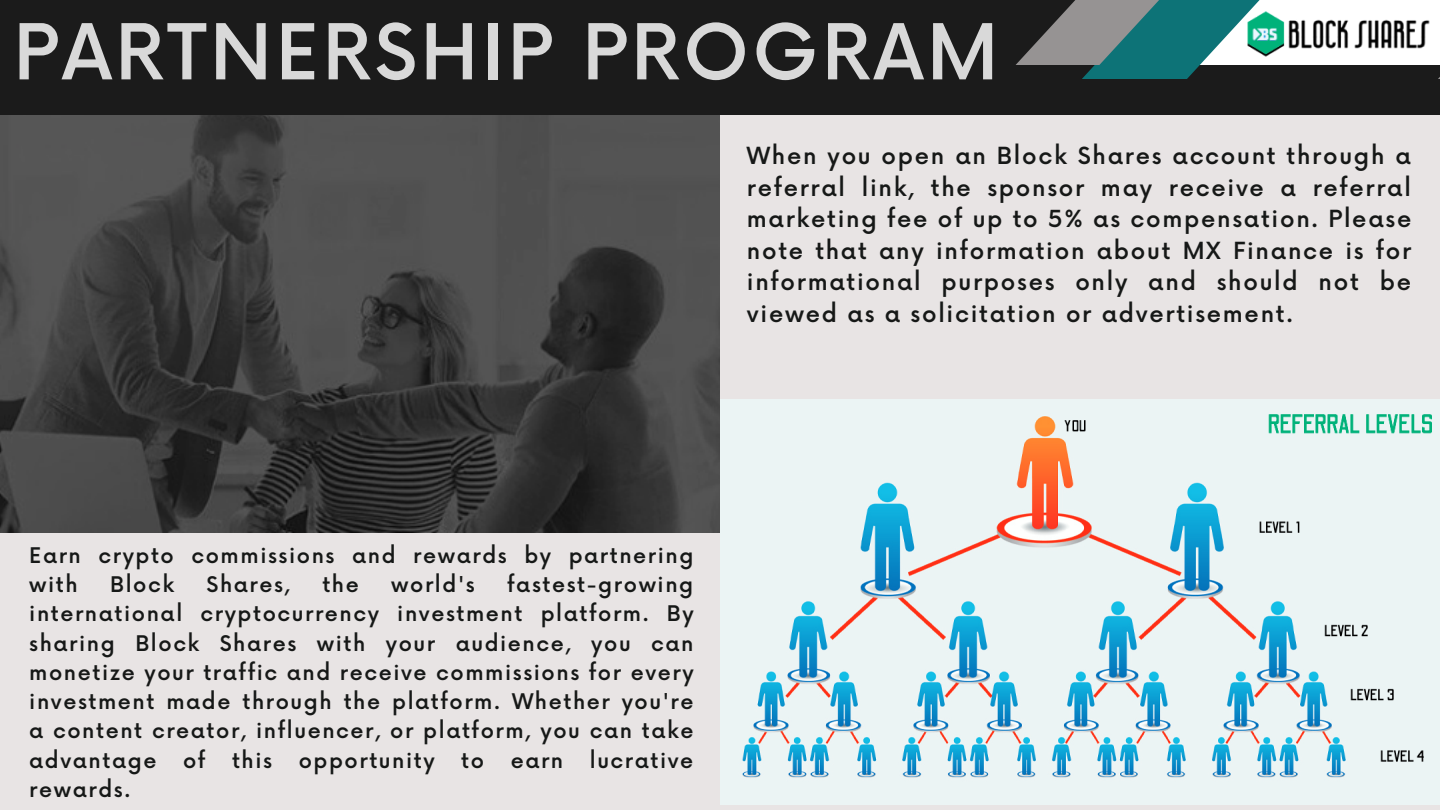
<style>
.page{position:relative;width:1440px;height:810px;background:#e8e4e4}
.page>*{position:absolute;margin:0;border:0;box-sizing:border-box;transform-origin:0 0}
.t1{font:500 75px "Now";letter-spacing:.045em;color:#d9d9d9}
.t2{font:500 23px/31.5px "Now";letter-spacing:.075em;color:#161817;text-align:justify}
.t3{font:500 21px/29.2px "Now";letter-spacing:.075em;color:#161817}
</style>
<div class="page">
<img style="left:0;top:115px;width:720px;height:418px">
<div style="left:0;top:0;width:1439px;height:115px;background:#1b1b1b"></div>
<img style="left:720px;top:399px;width:720px;height:405px">
<svg style="left:1015px;top:0;width:425px;height:79px"></svg>
<img style="left:1245px;top:9px;width:187px;height:51px">
<h1 class="t1" style="left:13px;top:12px;width:986px">PARTNERSHIP PROGRAM</h1>
<p class="t2" style="left:747px;top:142px;width:666px">When you open an Block Shares account through a referral link, the sponsor may receive a referral marketing fee of up to 5% as compensation. Please note that any information about MX Finance is for informational purposes only and should not be viewed as a solicitation or advertisement.</p>
<p class="t3" style="left:29px;top:542px;width:666px">Earn crypto commissions and rewards by partnering with</p>
<p class="t3" style="left:29px;top:571px;width:666px;text-align:justify;text-indent:478px">fastest-growing international cryptocurrency investment platform. By sharing Block Shares with your audience, you can monetize your traffic and receive commissions for every investment made through the platform. Whether you're a content creator, influencer, or platform, you can take advantage</p>
<p class="t3" style="left:110px;top:571px;width:65px">Block</p>
<p class="t3" style="left:207px;top:571px;width:85px">Shares,</p>
<p class="t3" style="left:322px;top:571px;width:38px">the</p>
<p class="t3" style="left:391px;top:571px;width:85px">world's</p>
<p class="t3" style="left:183px;top:747px;width:24px">of</p>
<p class="t3" style="left:232px;top:747px;width:42px">this</p>
<p class="t3" style="left:299px;top:747px;width:137px">opportunity</p>
<p class="t3" style="left:461px;top:747px;width:24px">to</p>
<p class="t3" style="left:511px;top:747px;width:54px">earn</p>
<p class="t3" style="left:590px;top:747px;width:105px">lucrative</p>
<p class="t3" style="left:29px;top:776px;width:103px">rewards.</p>
</div>
